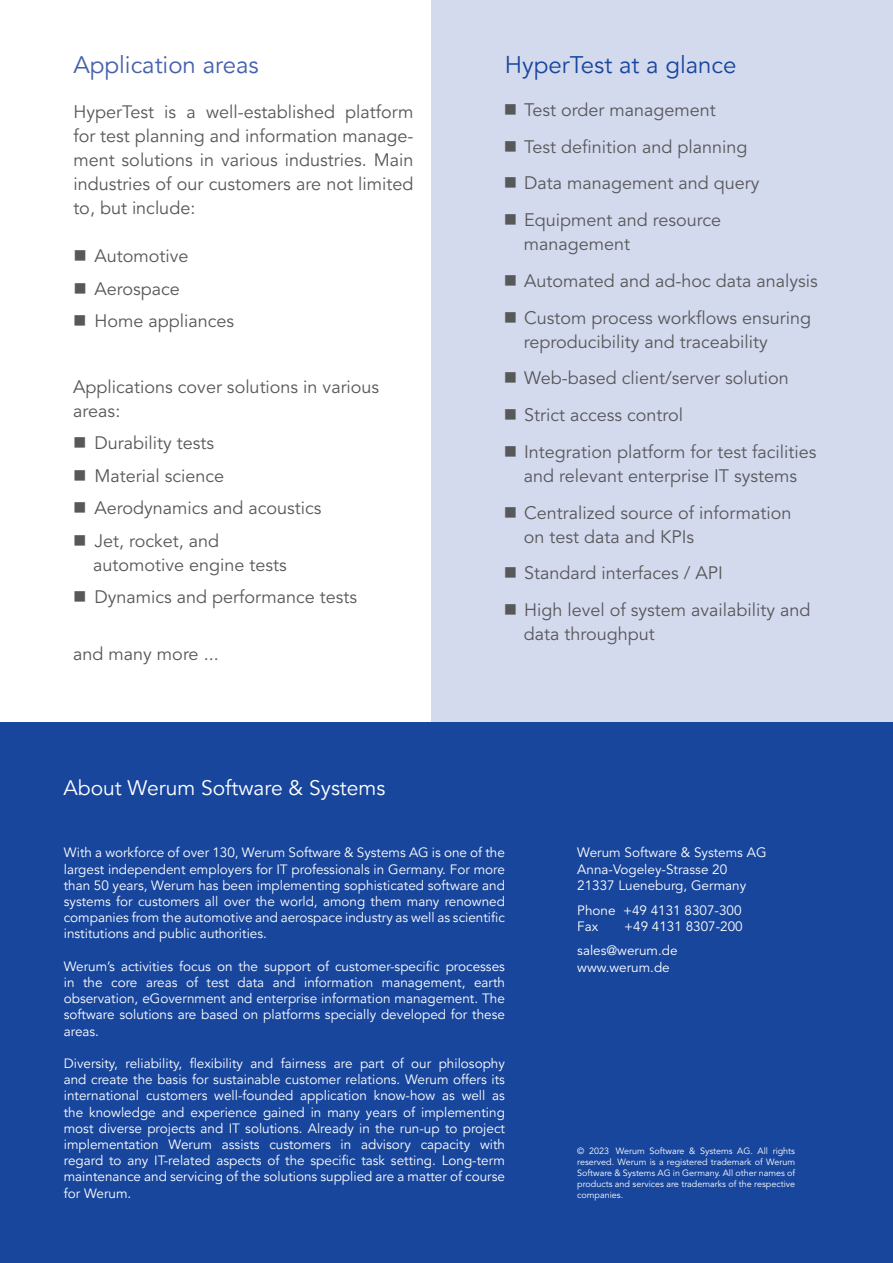
<style>
.page{position:relative;width:893px;height:1263px;background:#fff}
.page>*{position:absolute;margin:0;border:0;box-sizing:border-box;transform-origin:0 0}
.t1{font:24px "Avenir 45";color:#18469d}
.t2{font:24px "Avenir 45";color:#4560ac}
.t3{font:21px "Avenir 45";color:#fff}
.t4{font:18px/36.8px "Avenir";color:#57585a}
.t5{font:18px/24px "Avenir 45";color:#57585a;text-align:justify}
.t6{font:13.5px/16.2px "Avenir 45";color:#fff;text-align:justify}
.t7{font:13.5px/16.2px "Avenir";color:#fff}
.t8{font:9px/10.8px "Avenir";color:#fff;text-align:justify}
</style>
<div class="page">
<div style="left:431px;top:0;width:462px;height:740px;background:#d4daee"></div>
<div style="left:0;top:722px;width:893px;height:541px;background:#18469d"></div>
<h1 class="t2" style="left:73px;top:51px;width:187px">Application areas</h1>
<h3 class="t5" style="left:73px;top:101px;width:342px">HyperTest is a well-established platform for test planning and information manage&shy;ment solutions in various industries. Main industries of our customers are not limited to, but include:</h3>
<h3 class="t4" style="left:95px;top:240px;width:141px;line-height:32.5px">Automotive<br>Aerospace<br>Home appliances</h3>
<h3 class="t4" style="left:73px;top:375px;width:307px;line-height:24px">Applications cover solutions in various areas:</h3>
<h3 class="t4" style="left:95px;top:427px;width:229px;line-height:32.5px">Durability tests<br>Material science<br>Aerodynamics and acoustics<br>Jet, rocket, and</h3>
<h3 class="t4" style="left:93px;top:549px;width:265px;line-height:32.5px">automotive engine tests<br>Dynamics and performance tests</h3>
<h3 class="t4" style="left:73px;top:635px;width:147px">and many more ...</h3>
<h2 class="t3" style="left:63px;top:776px;width:324px">About Werum Software &amp; Systems</h2>
<h1 class="t1" style="left:505px;top:51px;width:233px">HyperTest at a glance</h1>
<h3 class="t4" style="left:524px;top:92px;width:237px">Test order management<br>Test definition and planning<br>Data management and query<br>Equipment and resource</h3>
<h3 class="t4" style="left:524px;top:226px;width:296px">management<br>Automated and ad-hoc data analysis<br>Custom process workflows ensuring</h3>
<h3 class="t4" style="left:524px;top:323px;width:294px">reproducibility and traceability Web-based client/server solution Strict access control<br>Integration platform for test facilities</h3>
<h3 class="t4" style="left:524px;top:458px;width:275px">and relevant enterprise IT systems<br>Centralized source of information</h3>
<h3 class="t4" style="left:524px;top:518px;width:288px">on test data and KPIs<br>Standard interfaces / API<br>High level of system availability and</h3>
<h3 class="t4" style="left:524px;top:616px;width:132px">data throughput</h3>
<p class="t6" style="left:64px;top:845px;width:443px">With a workforce of over 130, Werum Software &amp; Systems AG is one of the largest independent employers for IT professionals in Germany. For more than 50 years, Werum has been implementing sophisticated software and systems for customers all over the world, among them many renowned companies from the automotive and aerospace industry as well as scientific institutions and public authorities.</p>
<p class="t6" style="left:64px;top:958px;width:443px">Werum’s activities focus on the support of customer-specific processes in the core areas of test data and information management, earth observation, eGovernment and enterprise information management. The software solutions are based on platforms specially developed for these areas.</p>
<p class="t6" style="left:64px;top:1056px;width:443px">Diversity, reliability, flexibility and fairness are part of our philosophy and create the basis for sustainable customer relations. Werum offers its international customers well-founded application know-how as well as the knowledge and experience gained in many years of implementing most diverse projects and IT solutions. Already in the run-up to project implementation Werum assists customers in advisory capacity with regard to any IT-related aspects of the specific task setting. Long-term maintenance and servicing of the solutions supplied are a matter of course for Werum.</p>
<p class="t7" style="left:577px;top:845px;width:191px">Werum Software &amp; Systems AG<br>Anna-Vogeley-Strasse 20<br>21337 Lueneburg, Germany</p>
<p class="t7" style="left:577px;top:902px;width:166px">Phone +49 4131 8307-300<br>Fax</p>
<p class="t7" style="left:577px;top:914px;width:167px;line-height:24.8px;text-indent:47px">+49 4131 8307-200 sales@werum.de</p>
<p class="t7" style="left:577px;top:959px;width:94px">www.werum.de</p>
<p class="t8" style="left:577px;top:1146px;width:219px">© 2023 Werum Software &amp; Systems AG. All rights reserved. Werum is a registered trademark of Werum Software &amp; Systems AG in Germany. All other names of products and services are trademarks of the respective companies.</p>
</div>
